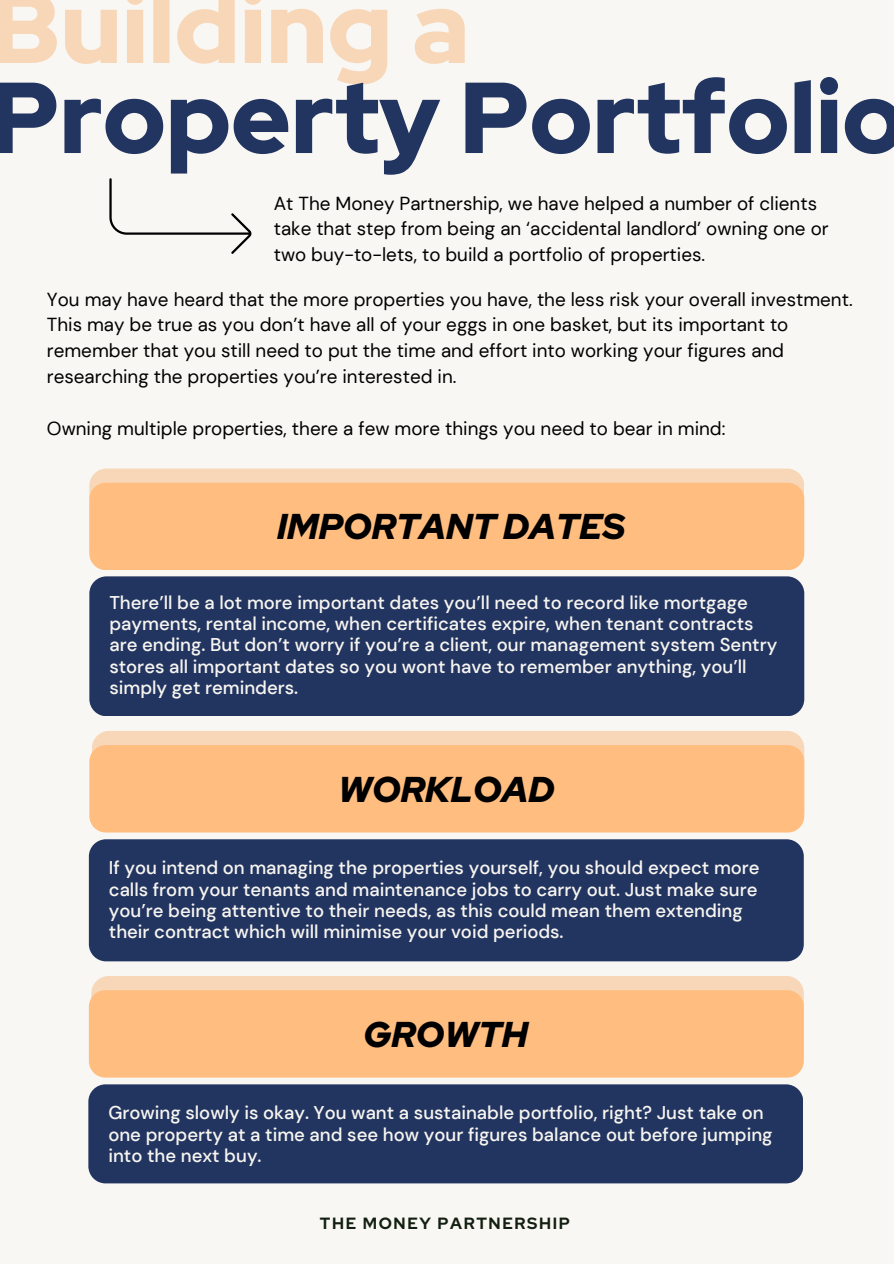
<style>
.page{position:relative;width:894px;height:1264px;background:#fff}
.page>*{position:absolute;margin:0;border:0;box-sizing:border-box;transform-origin:0 0}
.t1{font:900 100.5px/90px "Red Hat Display";color:#223460}
.t2{font:italic 900 35.85px "Red Hat Display";color:#000}
.t3{font:18.75px/25.8px "DM Sans";color:#000}
.t4{font:500 18.45px/21.3px "DM Sans";color:#f7f5f0}
.t5{font:800 16.2px "Red Hat Display";letter-spacing:.1em;color:#131f10}
.s1{color:#f8d7b9}
</style>
<div class="page">
<div style="left:0;top:0;width:893px;height:1263px;background:#f8f7f3"></div>
<div style="left:89px;top:576px;width:715px;height:140px;background:#223460;border-radius:17px"></div>
<svg style="left:109px;top:178px;width:142px;height:76px"></svg>
<div style="left:89px;top:468px;width:715px;height:97px;background:#f8d7b9;border-radius:17px"></div>
<div style="left:89px;top:482px;width:715px;height:88px;background:#ffbd80;border-radius:16px"></div>
<div style="left:92px;top:731px;width:712px;height:97px;background:#f8d7b9;border-radius:17px"></div>
<div style="left:89px;top:745px;width:715px;height:87px;background:#ffbd80;border-radius:16px"></div>
<div style="left:89px;top:839px;width:714px;height:122px;background:#223460;border-radius:17px"></div>
<div style="left:91px;top:976px;width:712px;height:96px;background:#f8d7b9;border-radius:17px"></div>
<div style="left:89px;top:990px;width:714px;height:87px;background:#ffbd80;border-radius:16px"></div>
<div style="left:88px;top:1084px;width:715px;height:99px;background:#223460;border-radius:17px"></div>
<h1 class="t1" style="left:-10px;top:-18px;width:916px"><span class="s1">Building a<br></span>Property Portfolio</h1>
<h4 class="t3" style="left:273px;top:190px;width:556px">At The Money Partnership, we have helped a number of clients take that step from being an ‘accidental landlord’ owning one or two buy-to-lets, to build a portfolio of properties.</h4>
<h4 class="t3" style="left:47px;top:286px;width:807px">You may have heard that the more properties you have, the less risk your overall investment.<br>This may be true as you don’t have all of your eggs in one basket, but its important to remember that you still need to put the time and effort into working your figures and researching the properties you’re interested in.</h4>
<h2 class="t3" style="left:47px;top:416px;width:680px">Owning multiple properties, there a few more things you need to bear in mind:</h2>
<p class="t2" style="left:277px;top:502px;width:349px">IMPORTANT DATES</p>
<h4 class="t4" style="left:109px;top:591px;width:669px">There’ll be a lot more important dates you’ll need to record like mortgage payments, rental income, when certificates expire, when tenant contracts are ending. But don’t worry if you’re a client, our management system Sentry stores all important dates so you wont have to remember anything, you’ll simply get reminders.</h4>
<h3 class="t2" style="left:338px;top:765px;width:218px">WORKLOAD</h3>
<h2 class="t4" style="left:109px;top:857px;width:652px">If you intend on managing the properties yourself, you should expect more calls from your tenants and maintenance jobs to carry out. Just make sure you’re being attentive to their needs, as this could mean them extending their contract which will minimise your void periods.</h2>
<h3 class="t2" style="left:363px;top:1010px;width:166px">GROWTH</h3>
<h2 class="t4" style="left:108px;top:1102px;width:665px">Growing slowly is okay. You want a sustainable portfolio, right? Just take on one property at a time and see how your figures balance out before jumping into the next buy.</h2>
<h3 class="t5" style="left:320px;top:1212px;width:251px">THE MONEY PARTNERSHIP</h3>
</div>
